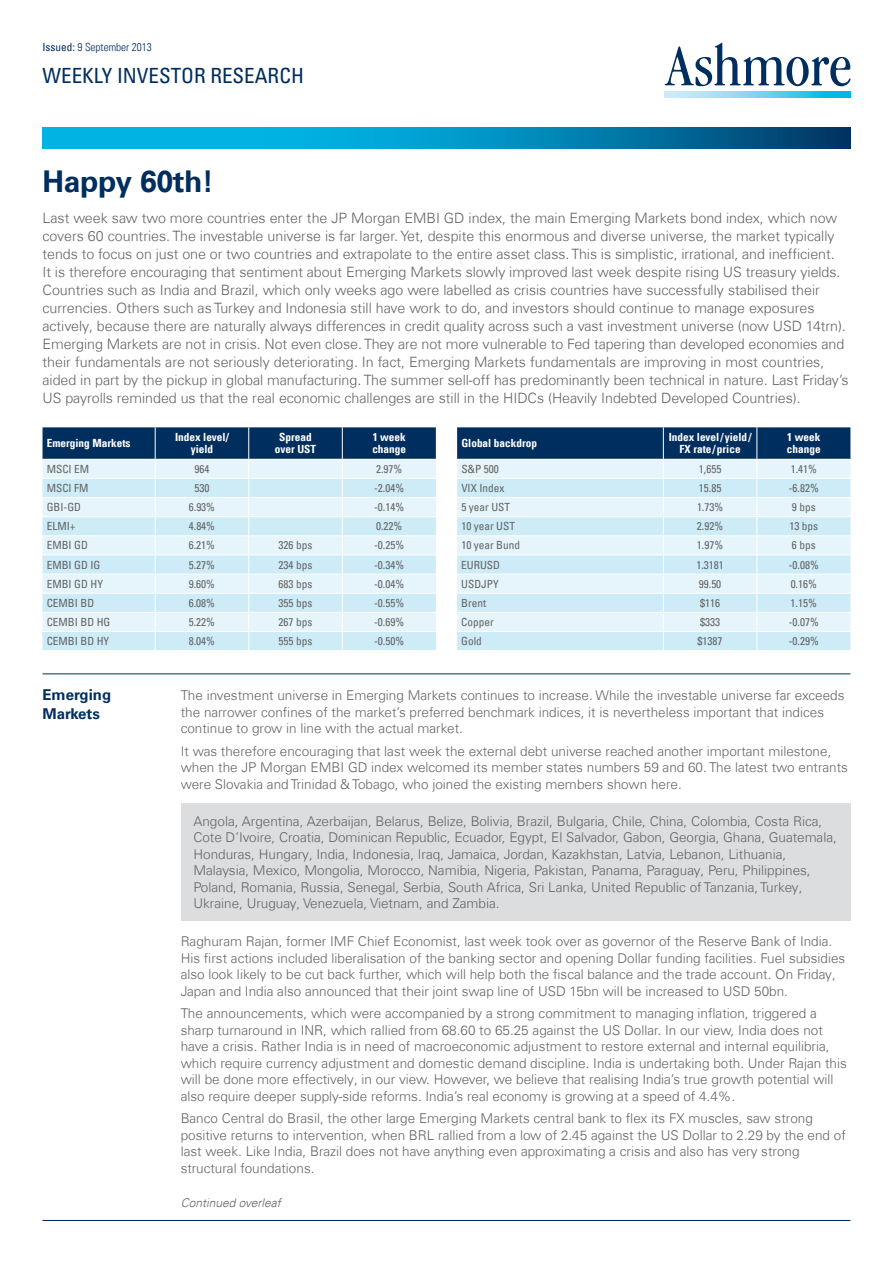
<style>
.page{position:relative;width:893px;height:1263px;background:#fff}
.page>*{position:absolute;margin:0;border:0;box-sizing:border-box;transform-origin:0 0}
.t1{font:700 30px "Univers Com 65";letter-spacing:-.01em;color:#002e5e}
.t2{font:condensed 21px "Univers Com 57";color:#002e5e}
.t3{font:700 15px/18.8px "Univers Com 65";color:#002e5e}
.t4{font:300 14.25px/18px "Univers Com 45";letter-spacing:-.005em;color:#636366}
.t5{font:300 13.5px/16.5px "Univers Com 45";color:#636366}
.t6{font:italic 300 12px "Univers Com 45";color:#636366}
.t7{font:condensed 11.25px "Univers Com 57";color:#636366}
.t8{font:11.25px/12px "Univers Com 67 Bold Cond";color:#fff;text-align:center}
.t9{font:11.25px "Univers Com 47 Light Cond";color:#002e5e}
.s1{font-family:"Univers Com 57";font-stretch:condensed}
</style>
<div class="page">
<svg style="left:665px;top:43px;width:185px;height:43px"></svg>
<svg style="left:665px;top:92px;width:185px;height:6px"></svg>
<svg style="left:43px;top:128px;width:807px;height:21px;background:#008dbd"></svg>
<hr style="left:43px;top:1220px;width:807px;height:1px;background:#002e5e">
<hr style="left:43px;top:673px;width:807px;height:1px;background:#002e5e">
<svg style="left:457px;top:427px;width:393px;height:223px;background:#bcd5e3"></svg>
<svg style="left:43px;top:427px;width:393px;height:223px;background:#bcd5e3"></svg>
<div style="left:181px;top:803px;width:669px;height:118px;background:#dcdddf"></div>
<p class="t9" style="left:43px;top:40px;width:111px"><span class="s1">Issued:</span> 9 September 2013</p>
<h2 class="t2" style="left:43px;top:62px;width:263px">WEEKLY INVESTOR RESEARCH</h2>
<h1 class="t1" style="left:43px;top:163px;width:173px">Happy 60th!</h1>
<p class="t4" style="left:43px;top:209px;width:808px">Last week saw two more countries enter the JP Morgan EMBI GD index, the main Emerging Markets bond index, which now covers 60 countries. The investable universe is far larger. Yet, despite this enormous and diverse universe, the market typically tends to focus on just one or two countries and extrapolate to the entire asset class. This is simplistic, irrational, and inefficient.<br>It is therefore encouraging that sentiment about Emerging Markets slowly improved last week despite rising US treasury yields.<br>Countries such as India and Brazil, which only weeks ago were labelled as crisis countries have successfully stabilised their currencies. Others such as Turkey and Indonesia still have work to do, and investors should continue to manage exposures actively, because there are naturally always differences in credit quality across such a vast investment universe (now USD 14trn).<br>Emerging Markets are not in crisis. Not even close. They are not more vulnerable to Fed tapering than developed economies and their fundamentals are not seriously deteriorating. In fact, Emerging Markets fundamentals are improving in most countries, aided in part by the pickup in global manufacturing. The summer sell-off has predominantly been technical in nature. Last Friday’s US payrolls reminded us that the real economic challenges are still in the HIDCs (Heavily Indebted Developed Countries).</p>
<p class="t8" style="left:47px;top:437px;width:85px">Emerging Markets</p>
<p class="t8" style="left:175px;top:431px;width:55px">Index level/ yield</p>
<p class="t8" style="left:275px;top:431px;width:43px">Spread over UST</p>
<p class="t8" style="left:372px;top:431px;width:35px;text-align:left">1 week change</p>
<p class="t7" style="left:47px;top:462px;width:44px">MSCI EM</p>
<p class="t7" style="left:194px;top:462px;width:16px">964</p>
<p class="t7" style="left:376px;top:462px;width:28px">2.97%</p>
<p class="t7" style="left:47px;top:481px;width:43px">MSCI FM</p>
<p class="t7" style="left:194px;top:481px;width:16px">530</p>
<p class="t7" style="left:374px;top:481px;width:31px">-2.04%</p>
<p class="t7" style="left:47px;top:500px;width:36px">GBI-GD</p>
<p class="t7" style="left:189px;top:500px;width:28px">6.93%</p>
<p class="t7" style="left:374px;top:500px;width:31px">-0.14%</p>
<p class="t7" style="left:47px;top:519px;width:30px">ELMI+</p>
<p class="t7" style="left:189px;top:519px;width:28px">4.84%</p>
<p class="t7" style="left:376px;top:519px;width:28px">0.22%</p>
<p class="t7" style="left:47px;top:538px;width:43px">EMBI GD</p>
<p class="t7" style="left:189px;top:538px;width:28px">6.21%</p>
<p class="t7" style="left:279px;top:538px;width:35px">326 bps</p>
<p class="t7" style="left:374px;top:538px;width:31px">-0.25%</p>
<p class="t7" style="left:47px;top:557px;width:55px">EMBI GD IG</p>
<p class="t7" style="left:189px;top:557px;width:28px">5.27%</p>
<p class="t7" style="left:279px;top:557px;width:35px">234 bps</p>
<p class="t7" style="left:374px;top:557px;width:31px">-0.34%</p>
<p class="t7" style="left:47px;top:577px;width:58px">EMBI GD HY</p>
<p class="t7" style="left:189px;top:577px;width:28px">9.60%</p>
<p class="t7" style="left:279px;top:577px;width:35px">683 bps</p>
<p class="t7" style="left:374px;top:577px;width:31px">-0.04%</p>
<p class="t7" style="left:47px;top:596px;width:49px">CEMBI BD</p>
<p class="t7" style="left:189px;top:596px;width:28px">6.08%</p>
<p class="t7" style="left:279px;top:596px;width:35px">355 bps</p>
<p class="t7" style="left:374px;top:596px;width:31px">-0.55%</p>
<p class="t7" style="left:47px;top:615px;width:65px">CEMBI BD HG</p>
<p class="t7" style="left:189px;top:615px;width:28px">5.22%</p>
<p class="t7" style="left:279px;top:615px;width:35px">267 bps</p>
<p class="t7" style="left:374px;top:615px;width:31px">-0.69%</p>
<p class="t7" style="left:47px;top:634px;width:64px">CEMBI BD HY</p>
<p class="t7" style="left:189px;top:634px;width:28px">8.04%</p>
<p class="t7" style="left:279px;top:634px;width:35px">555 bps</p>
<p class="t7" style="left:374px;top:634px;width:31px">-0.50%</p>
<p class="t8" style="left:461px;top:437px;width:77px">Global backdrop</p>
<p class="t8" style="left:669px;top:431px;width:84px">Index level/yield/<br>FX rate/price</p>
<p class="t8" style="left:787px;top:431px;width:35px;text-align:left">1 week change</p>
<p class="t7" style="left:461px;top:462px;width:39px">S&amp;P 500</p>
<p class="t7" style="left:699px;top:462px;width:24px">1,655</p>
<p class="t7" style="left:791px;top:462px;width:28px">1.41%</p>
<p class="t7" style="left:461px;top:481px;width:45px">VIX Index</p>
<p class="t7" style="left:699px;top:481px;width:24px">15.85</p>
<p class="t7" style="left:789px;top:481px;width:31px">-6.82%</p>
<p class="t7" style="left:461px;top:500px;width:50px">5 year UST</p>
<p class="t7" style="left:697px;top:500px;width:28px">1.73%</p>
<p class="t7" style="left:792px;top:500px;width:25px">9 bps</p>
<p class="t7" style="left:461px;top:519px;width:55px">10 year UST</p>
<p class="t7" style="left:697px;top:519px;width:28px">2.92%</p>
<p class="t7" style="left:789px;top:519px;width:30px">13 bps</p>
<p class="t7" style="left:461px;top:538px;width:60px">10 year Bund</p>
<p class="t7" style="left:697px;top:538px;width:28px">1.97%</p>
<p class="t7" style="left:792px;top:538px;width:25px">6 bps</p>
<p class="t7" style="left:461px;top:557px;width:40px">EURUSD</p>
<p class="t7" style="left:696px;top:557px;width:29px">1.3181</p>
<p class="t7" style="left:789px;top:557px;width:31px">-0.08%</p>
<p class="t7" style="left:461px;top:577px;width:39px">USDJPY</p>
<p class="t7" style="left:699px;top:577px;width:24px">99.50</p>
<p class="t7" style="left:791px;top:577px;width:28px">0.16%</p>
<p class="t7" style="left:461px;top:596px;width:26px">Brent</p>
<p class="t7" style="left:700px;top:596px;width:21px">$116</p>
<p class="t7" style="left:791px;top:596px;width:28px">1.15%</p>
<p class="t7" style="left:461px;top:615px;width:34px">Copper</p>
<p class="t7" style="left:700px;top:615px;width:21px">$333</p>
<p class="t7" style="left:789px;top:615px;width:31px">-0.07%</p>
<p class="t7" style="left:461px;top:634px;width:22px">Gold</p>
<p class="t7" style="left:698px;top:634px;width:26px">$1387</p>
<p class="t7" style="left:789px;top:634px;width:31px">-0.29%</p>
<p class="t3" style="left:43px;top:685px;width:70px">Emerging<br>Markets</p>
<p class="t5" style="left:181px;top:687px;width:665px">The investment universe in Emerging Markets continues to increase. While the investable universe far exceeds the narrower confines of the market’s preferred benchmark indices, it is nevertheless important that indices continue to grow in line with the actual market.</p>
<p class="t5" style="left:181px;top:743px;width:669px">It was therefore encouraging that last week the external debt universe reached another important milestone, when the JP Morgan EMBI GD index welcomed its member states numbers 59 and 60. The latest two entrants were Slovakia and Trinidad &amp; Tobago, who joined the existing members shown here.</p>
<p class="t5" style="left:193px;top:812px;width:645px">Angola, Argentina, Azerbaijan, Belarus, Belize, Bolivia, Brazil, Bulgaria, Chile, China, Colombia, Costa Rica, Cote D’Ivoire, Croatia, Dominican Republic, Ecuador, Egypt, El Salvador, Gabon, Georgia, Ghana, Guatemala, Honduras, Hungary, India, Indonesia, Iraq, Jamaica, Jordan, Kazakhstan, Latvia, Lebanon, Lithuania, Malaysia, Mexico, Mongolia, Morocco, Namibia, Nigeria, Pakistan, Panama, Paraguay, Peru, Philippines, Poland, Romania, Russia, Senegal, Serbia, South Africa, Sri Lanka, United Republic of Tanzania, Turkey, Ukraine, Uruguay, Venezuela, Vietnam, and Zambia.</p>
<p class="t5" style="left:181px;top:933px;width:666px">Raghuram Rajan, former IMF Chief Economist, last week took over as governor of the Reserve Bank of India.<br>His first actions included liberalisation of the banking sector and opening Dollar funding facilities. Fuel subsidies also look likely to be cut back further, which will help both the fiscal balance and the trade account. On Friday, Japan and India also announced that their joint swap line of USD 15bn will be increased to USD 50bn.</p>
<p class="t5" style="left:181px;top:1005px;width:668px">The announcements, which were accompanied by a strong commitment to managing inflation, triggered a sharp turnaround in INR, which rallied from 68.60 to 65.25 against the US Dollar. In our view, India does not have a crisis. Rather India is in need of macroeconomic adjustment to restore external and internal equilibria, which require currency adjustment and domestic demand discipline. India is undertaking both. Under Rajan this will be done more effectively, in our view. However, we believe that realising India’s true growth potential will also require deeper supply-side reforms. India’s real economy is growing at a speed of 4.4%.</p>
<p class="t5" style="left:181px;top:1110px;width:667px">Banco Central do Brasil, the other large Emerging Markets central bank to flex its FX muscles, saw strong positive returns to intervention, when BRL rallied from a low of 2.45 against the US Dollar to 2.29 by the end of last week. Like India, Brazil does not have anything even approximating a crisis and also has very strong structural foundations.</p>
<p class="t6" style="left:181px;top:1195px;width:102px">Continued overleaf</p>
</div>
